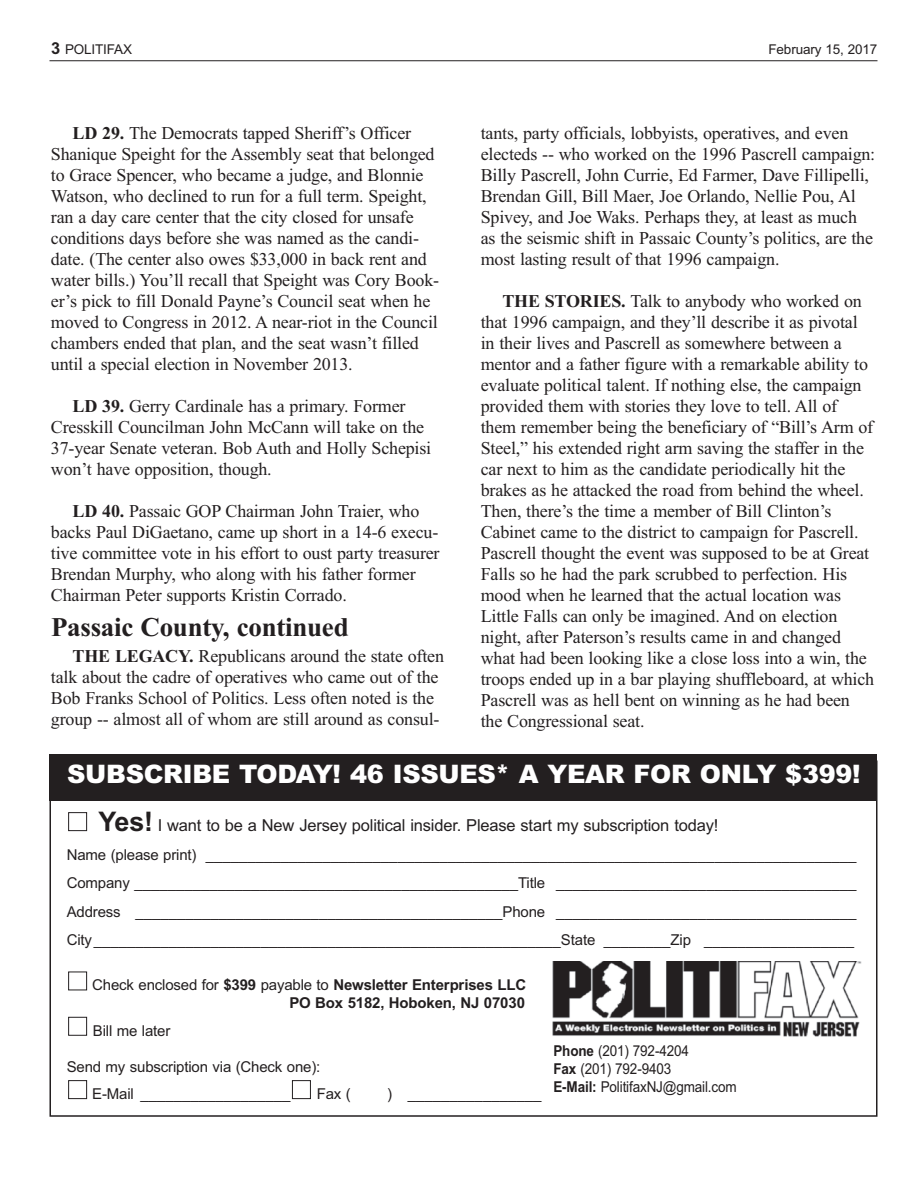
<style>
.page{position:relative;width:918px;height:1188px;background:#fff}
.page>*{position:absolute;margin:0;border:0;box-sizing:border-box;transform-origin:0 0}
.t1{font:700 27px "Times New Roman";letter-spacing:-.01em;color:#231f20}
.t2{font:900 25.5px "Arial";letter-spacing:-.015em;color:#fff}
.t3{font:18px/21px "Times New Roman";letter-spacing:-.01em;color:#231f20}
.t4{font:16.5px "Arial";letter-spacing:-.01em;color:#231f20}
.t5{font:15px/28.5px "Arial";letter-spacing:-.01em;color:#231f20;text-align:justify}
.t6{font:700 15px/18px "Arial";letter-spacing:-.01em;color:#231f20;text-align:right}
.t7{font:15px/18px "Arial";letter-spacing:-.01em;color:#231f20;scale:.9 1}
.t8{font:13.5px "Arial";letter-spacing:-.01em;color:#231f20}
.s1{font-weight:700;font-size:16.5px}
.s2{font-weight:700}
.s3{font-weight:700;font-size:27px}
.s4{font-weight:400}
</style>
<div class="page">
<div style="left:50px;top:754px;width:827px;height:47px;background:#231f20"></div>
<div style="left:50px;top:760px;width:828px;height:357px;border:2px solid #231f20"></div>
<hr style="left:50px;top:60px;width:828px;height:1px;background:#231f20">
<div style="left:292px;top:1080px;width:19px;height:19px;border:1px solid #231f20"></div>
<div style="left:68px;top:1080px;width:19px;height:19px;border:1px solid #231f20"></div>
<div style="left:68px;top:1017px;width:19px;height:19px;border:1px solid #231f20"></div>
<div style="left:68px;top:972px;width:19px;height:18px;border:1px solid #231f20"></div>
<div style="left:68px;top:812px;width:19px;height:19px;border:1px solid #231f20"></div>
<img style="left:553px;top:962px;width:309px;height:75px">
<p class="t8" style="left:51px;top:41px;width:83px"><span class="s1">3</span> POLITIFAX</p>
<p class="t8" style="left:769px;top:41px;width:110px">February 15, 2017</p>
<p class="t3" style="left:51px;top:123px;width:390px;text-indent:22px"><span class="s2">LD 29.</span> The Democrats tapped Sheriff’s Officer Shanique Speight for the Assembly seat that belonged to Grace Spencer, who became a judge, and Blonnie Watson, who declined to run for a full term. Speight, ran a day care center that the city closed for unsafe conditions days before she was named as the candi&shy;date. (The center also owes $33,000 in back rent and water bills.) You’ll recall that Speight was Cory Book&shy;er’s pick to fill Donald Payne’s Council seat when he moved to Congress in 2012. A near-riot in the Council chambers ended that plan, and the seat wasn’t filled until a special election in November 2013.</p>
<p class="t3" style="left:51px;top:396px;width:382px;text-indent:22px"><span class="s2">LD 39.</span> Gerry Cardinale has a primary. Former Cresskill Councilman John McCann will take on the 37-year Senate veteran. Bob Auth and Holly Schepisi won’t have opposition, though.</p>
<p class="t3" style="left:51px;top:501px;width:390px;text-indent:22px"><span class="s2">LD 40.</span> Passaic GOP Chairman John Traier, who backs Paul DiGaetano, came up short in a 14-6 execu&shy;tive committee vote in his effort to oust party treasurer Brendan Murphy, who along with his father former Chairman Peter supports Kristin Corrado.</p>
<h1 class="t1" style="left:51px;top:611px;width:299px">Passaic County, continued</h1>
<p class="t3" style="left:51px;top:645px;width:395px;text-indent:22px"><span class="s2">THE LEGACY.</span> Republicans around the state often talk about the cadre of operatives who came out of the Bob Franks School of Politics. Less often noted is the group -- almost all of whom are still around as consul-</p>
<p class="t3" style="left:481px;top:123px;width:396px">tants, party officials, lobbyists, operatives, and even electeds -- who worked on the 1996 Pascrell campaign:<br>Billy Pascrell, John Currie, Ed Farmer, Dave Fillipelli, Brendan Gill, Bill Maer, Joe Orlando, Nellie Pou, Al Spivey, and Joe Waks. Perhaps they, at least as much as the seismic shift in Passaic County’s politics, are the most lasting result of that 1996 campaign.</p>
<p class="t3" style="left:481px;top:291px;width:395px;text-indent:22px"><span class="s2">THE STORIES.</span> Talk to anybody who worked on that 1996 campaign, and they’ll describe it as pivotal in their lives and Pascrell as somewhere between a mentor and a father figure with a remarkable ability to evaluate political talent. If nothing else, the campaign provided them with stories they love to tell. All of them remember being the beneficiary of “Bill’s Arm of Steel,” his extended right arm saving the staffer in the car next to him as the candidate periodically hit the brakes as he attacked the road from behind the wheel.<br>Then, there’s the time a member of Bill Clinton’s Cabinet came to the district to campaign for Pascrell.<br>Pascrell thought the event was supposed to be at Great Falls so he had the park scrubbed to perfection. His mood when he learned that the actual location was Little Falls can only be imagined. And on election night, after Paterson’s results came in and changed what had been looking like a close loss into a win, the troops ended up in a bar playing shuffleboard, at which Pascrell was as hell bent on winning as he had been the Congressional seat.</p>
<h2 class="t2" style="left:67px;top:760px;width:795px">SUBSCRIBE TODAY! 46 ISSUES* A YEAR FOR ONLY $399!</h2>
<p class="t4" style="left:98px;top:816px;width:621px"><span class="s3">Yes!</span> I want to be a New Jersey political insider. Please start my subscription today!</p>
<p class="t5" style="left:67px;top:840px;width:791px">Name (please print) ______________________________________________________________________________ Company ______________________________________________Title ____________________________________ Address ____________________________________________Phone ____________________________________ City________________________________________________________State ________Zip __________________</p>
<p class="t6" style="left:92px;top:976px;width:436px"><span class="s4">Check enclosed for</span> $399 <span class="s4">payable to</span> Newsletter Enterprises LLC<br>PO Box 5182, Hoboken, NJ 07030</p>
<p class="t5" style="left:93px;top:1016px;width:79px">Bill me later</p>
<p class="t5" style="left:67px;top:1053px;width:255px;line-height:27.3px;text-align:center">Send my subscription via (Check one):<br>E-Mail __________________</p>
<p class="t7" style="left:553px;top:1042px;width:205px"><span class="s2">Phone</span> (201) 792-4204<br><span class="s2">Fax</span> (201) 792-9403<br><span class="s2">E-Mail:</span> PolitifaxNJ@gmail.com</p>
<p class="t5" style="left:317px;top:1080px;width:36px">Fax (</p>
<p class="t5" style="left:387px;top:1080px;width:156px">) ________________</p>
</div>
